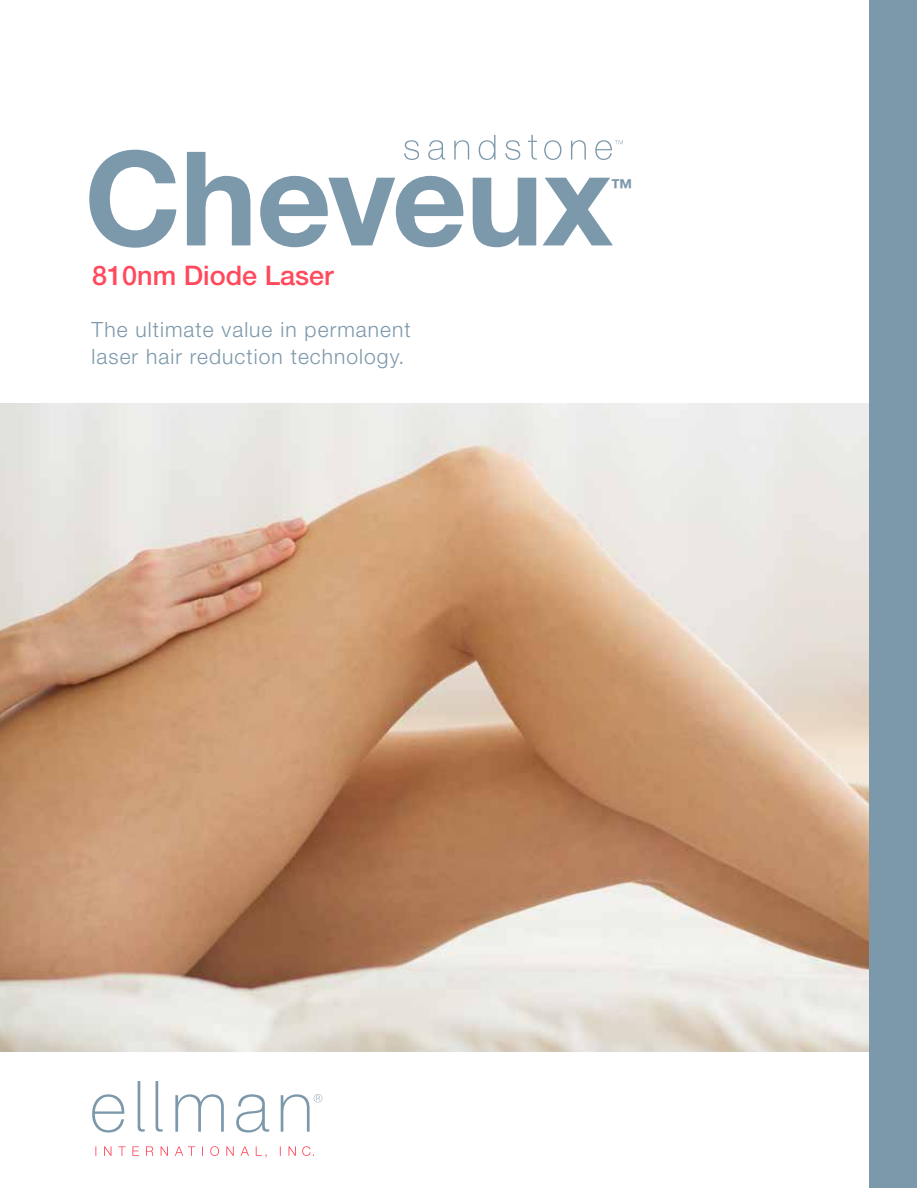
<style>
.page{position:relative;width:917px;height:1188px;background:#fff}
.page>*{position:absolute;margin:0;border:0;box-sizing:border-box;transform-origin:0 0}
.t1{font:700 130.95px "Helvetica Neue LT Std";letter-spacing:-.01em;color:#7c98ab}
.t2{font:500 27px "Helvetica Neue LT Std";color:#ff495c}
.t3{font:700 22.2px "Helvetica Neue LT Std";color:#7c98ab}
.t4{font:300 21px/27px "Helvetica Neue LT Std";letter-spacing:.05em;color:#7c98ab}
</style>
<div class="page">
<img style="left:0;top:403px;width:870px;height:648px">
<div style="left:870px;top:0;width:47px;height:1188px;background:#7c98ab"></div>
<svg style="left:92px;top:1081px;width:230px;height:52px"></svg>
<svg style="left:95px;top:1146px;width:219px;height:12px"></svg>
<svg style="left:404px;top:135px;width:219px;height:25px"></svg>
<p class="t1" style="left:84px;top:118px;width:530px">Cheveux</p>
<p class="t3" style="left:610px;top:173px;width:24px">™</p>
<p class="t2" style="left:92px;top:259px;width:243px">810nm Diode Laser</p>
<p class="t4" style="left:92px;top:316px;width:320px">The ultimate value in permanent laser hair reduction technology.</p>
</div>
